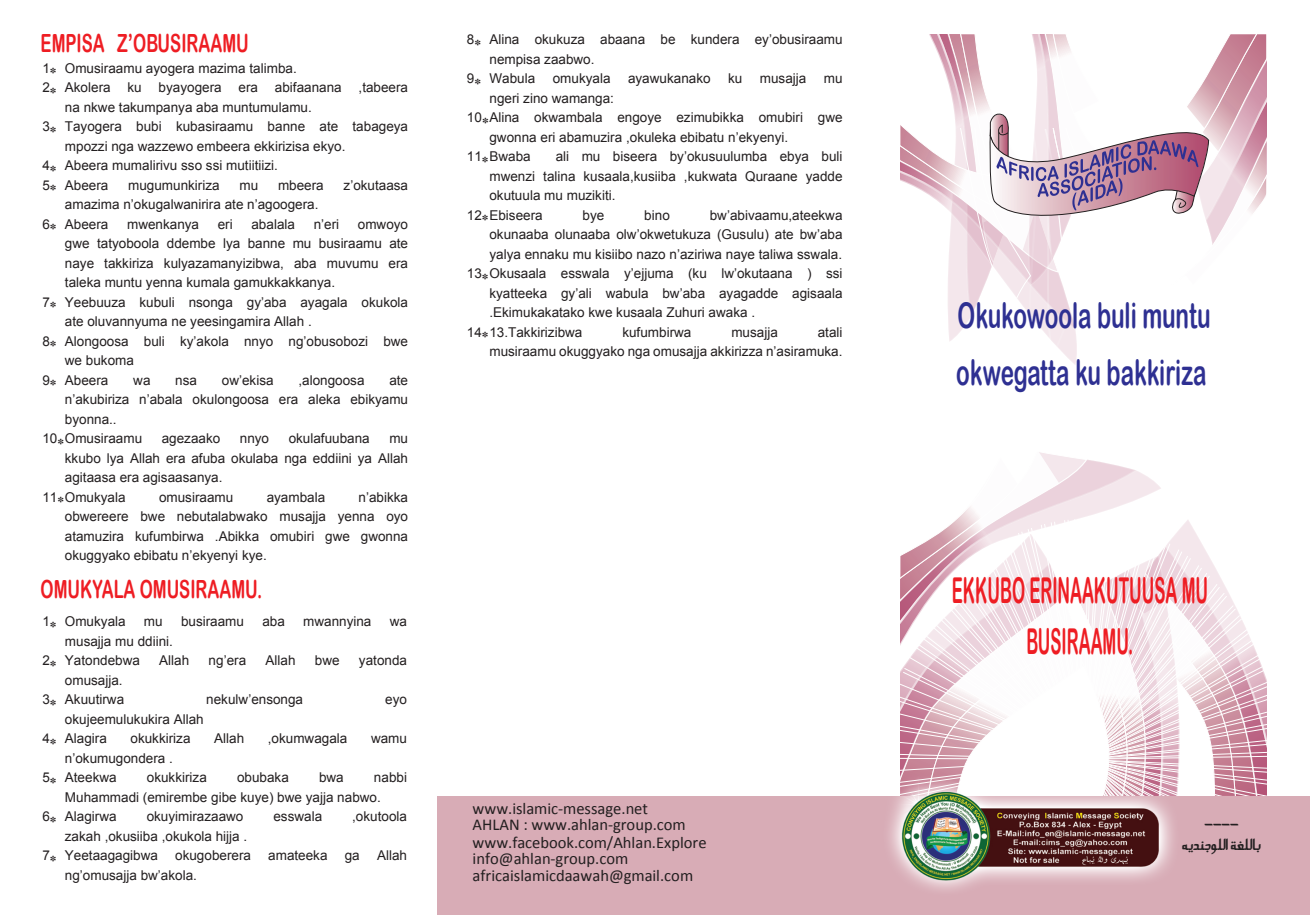
<style>
.page{position:relative;width:1310px;height:915px;background:#fff}
.page>*{position:absolute;margin:0;border:0;box-sizing:border-box;transform-origin:0 0}
.t1{font:35.55px/51.2px "Arial Rounded MT Bold";color:#ee1d23;text-align:center;scale:.47 1}
.t2{font:35.4px/56.6px "Arial Rounded MT Bold";color:#2e3092;scale:.64 1}
.t3{font:25.05px "Arial Rounded MT Bold";color:#ee1d23;scale:.66 1}
.t4{font:16.5px/16.5px "Calibri";color:#231f20}
.t5{font:15px "FP Arsoo";color:#231f20;scale:.91 1}
.t6{font:13.5px/19.5px "Arial";color:#231f20}
.s1{font-family:"Benguiat IT Cby BT";font-weight:700}
</style>
<div class="page">
<svg style="left:900px;top:452px;width:366px;height:343px"></svg>
<div style="left:437px;top:795px;width:873px;height:119px;background:#d8acb6"></div>
<img style="left:877px;top:756px;width:308px;height:134px">
<svg style="left:900px;top:34px;width:366px;height:331px"></svg>
<h3 class="t3" style="left:41px;top:28px;width:317px">EMPISA Z’OBUSIRAAMU</h3>
<p class="t6" style="left:42px;top:58px;width:256px">1<span class="s1">*</span> Omusiraamu ayogera mazima talimba.</p>
<p class="t6" style="left:42px;top:78px;width:367px">2<span class="s1">*</span> Akolera ku byayogera era abifaanana ,tabeera</p>
<p class="t6" style="left:65px;top:97px;width:248px">na nkwe takumpanya aba muntumulamu.</p>
<p class="t6" style="left:42px;top:117px;width:367px">3<span class="s1">*</span> Tayogera bubi kubasiraamu banne ate tabageya</p>
<p class="t6" style="left:65px;top:136px;width:282px">mpozzi nga wazzewo embeera ekkirizisa ekyo.</p>
<p class="t6" style="left:42px;top:156px;width:237px">4<span class="s1">*</span> Abeera mumalirivu sso ssi mutiitiizi.</p>
<p class="t6" style="left:42px;top:175px;width:68px">5<span class="s1">*</span> Abeera</p>
<p class="t6" style="left:128px;top:175px;width:93px">mugumunkiriza</p>
<p class="t6" style="left:239px;top:175px;width:20px">mu</p>
<p class="t6" style="left:278px;top:175px;width:47px">mbeera</p>
<p class="t6" style="left:343px;top:175px;width:66px">z’okutaasa</p>
<p class="t6" style="left:42px;top:195px;width:278px;text-indent:23px">amazima n’okugalwanirira ate n’agoogera.<br>6<span class="s1">*</span> Abeera</p>
<p class="t6" style="left:127px;top:214px;width:74px">mwenkanya</p>
<p class="t6" style="left:218px;top:214px;width:16px">eri</p>
<p class="t6" style="left:251px;top:214px;width:45px">abalala</p>
<p class="t6" style="left:314px;top:214px;width:27px">n’eri</p>
<p class="t6" style="left:358px;top:214px;width:52px">omwoyo</p>
<p class="t6" style="left:65px;top:234px;width:345px">gwe tatyoboola ddembe lya banne mu busiraamu ate</p>
<p class="t6" style="left:65px;top:253px;width:345px">naye takkiriza kulyazamanyizibwa, aba muvumu era</p>
<p class="t6" style="left:65px;top:273px;width:272px">taleka muntu yenna kumala gamukkakkanya.</p>
<p class="t6" style="left:42px;top:292px;width:367px">7<span class="s1">*</span> Yeebuuza kubuli nsonga gy’aba ayagala okukola</p>
<p class="t6" style="left:65px;top:312px;width:248px">ate oluvannyuma ne yeesingamira Allah .</p>
<p class="t6" style="left:42px;top:331px;width:367px">8<span class="s1">*</span> Alongoosa buli ky’akola nnyo ng’obusobozi bwe</p>
<p class="t6" style="left:65px;top:351px;width:71px">we bukoma</p>
<p class="t6" style="left:42px;top:370px;width:68px">9<span class="s1">*</span> Abeera</p>
<p class="t6" style="left:133px;top:370px;width:19px">wa</p>
<p class="t6" style="left:175px;top:370px;width:23px">nsa</p>
<p class="t6" style="left:222px;top:370px;width:53px">ow’ekisa</p>
<p class="t6" style="left:298px;top:370px;width:68px">,alongoosa</p>
<p class="t6" style="left:389px;top:370px;width:20px">ate</p>
<p class="t6" style="left:65px;top:390px;width:345px">n’akubiriza n’abala okulongoosa era aleka ebikyamu</p>
<p class="t6" style="left:65px;top:409px;width:53px">byonna..</p>
<p class="t6" style="left:42px;top:428px;width:101px">10<span class="s1">*</span> Omusiraamu</p>
<p class="t6" style="left:162px;top:428px;width:60px">agezaako</p>
<p class="t6" style="left:240px;top:428px;width:31px">nnyo</p>
<p class="t6" style="left:289px;top:428px;width:83px">okulafuubana</p>
<p class="t6" style="left:389px;top:428px;width:20px">mu</p>
<p class="t6" style="left:65px;top:448px;width:345px">kkubo lya Allah era afuba okulaba nga eddiini ya Allah</p>
<p class="t6" style="left:65px;top:467px;width:159px">agitaasa era agisaasanya.</p>
<p class="t6" style="left:42px;top:487px;width:85px">11<span class="s1">*</span> Omukyala</p>
<p class="t6" style="left:159px;top:487px;width:76px">omusiraamu</p>
<p class="t6" style="left:267px;top:487px;width:60px">ayambala</p>
<p class="t6" style="left:65px;top:487px;width:345px;text-align:justify;text-indent:294px">n’abikka obwereere bwe nebutalabwako musajja yenna oyo atamuzira kufumbirwa .Abikka omubiri gwe gwonna okuggyako ebibatu n’ekyenyi kye.</p>
<h3 class="t3" style="left:41px;top:574px;width:337px">OMUKYALA OMUSIRAAMU.</h3>
<p class="t6" style="left:42px;top:611px;width:85px">1<span class="s1">*</span> Omukyala</p>
<p class="t6" style="left:144px;top:611px;width:20px">mu</p>
<p class="t6" style="left:181px;top:611px;width:65px">busiraamu</p>
<p class="t6" style="left:262px;top:611px;width:24px">aba</p>
<p class="t6" style="left:303px;top:611px;width:70px">mwannyina</p>
<p class="t6" style="left:390px;top:611px;width:19px">wa</p>
<p class="t6" style="left:42px;top:631px;width:132px;text-indent:23px">musajja mu ddiini.<br>2<span class="s1">*</span> Yatondebwa</p>
<p class="t6" style="left:159px;top:650px;width:32px">Allah</p>
<p class="t6" style="left:209px;top:650px;width:39px">ng’era</p>
<p class="t6" style="left:265px;top:650px;width:32px">Allah</p>
<p class="t6" style="left:315px;top:650px;width:26px">bwe</p>
<p class="t6" style="left:359px;top:650px;width:50px">yatonda</p>
<p class="t6" style="left:42px;top:670px;width:83px;text-align:right">omusajja.<br>3<span class="s1">*</span> Akuutirwa</p>
<p class="t6" style="left:206px;top:689px;width:98px">nekulw’ensonga</p>
<p class="t6" style="left:385px;top:689px;width:23px">eyo</p>
<p class="t6" style="left:42px;top:709px;width:163px;text-indent:23px">okujeemulukukira Allah<br>4<span class="s1">*</span> Alagira</p>
<p class="t6" style="left:131px;top:728px;width:62px">okukkiriza</p>
<p class="t6" style="left:214px;top:728px;width:32px">Allah</p>
<p class="t6" style="left:268px;top:728px;width:81px">,okumwagala</p>
<p class="t6" style="left:371px;top:728px;width:38px">wamu</p>
<p class="t6" style="left:42px;top:748px;width:132px;text-indent:23px">n’okumugondera .<br>5<span class="s1">*</span> Ateekwa</p>
<p class="t6" style="left:147px;top:767px;width:62px">okukkiriza</p>
<p class="t6" style="left:237px;top:767px;width:53px">obubaka</p>
<p class="t6" style="left:319px;top:767px;width:26px">bwa</p>
<p class="t6" style="left:374px;top:767px;width:35px">nabbi</p>
<p class="t6" style="left:65px;top:787px;width:317px">Muhammadi (emirembe gibe kuye) bwe yajja nabwo.</p>
<p class="t6" style="left:42px;top:806px;width:76px">6<span class="s1">*</span> Alagirwa</p>
<p class="t6" style="left:147px;top:806px;width:98px">okuyimirazaawo</p>
<p class="t6" style="left:273px;top:806px;width:50px">esswala</p>
<p class="t6" style="left:352px;top:806px;width:56px">,okutoola</p>
<p class="t6" style="left:42px;top:826px;width:206px;text-indent:23px">zakah ,okusiiba ,okukola hijja .<br>7<span class="s1">*</span> Yeetaagagibwa</p>
<p class="t6" style="left:175px;top:845px;width:77px">okugoberera</p>
<p class="t6" style="left:268px;top:845px;width:61px">amateeka</p>
<p class="t6" style="left:345px;top:845px;width:17px">ga</p>
<p class="t6" style="left:377px;top:845px;width:32px">Allah</p>
<p class="t6" style="left:65px;top:865px;width:134px">ng’omusajja bw’akola.</p>
<p class="t6" style="left:467px;top:30px;width:377px">8<span class="s1">*</span> Alina okukuza abaana be kundera ey’obusiraamu</p>
<p class="t6" style="left:489px;top:49px;width:107px">nempisa zaabwo.</p>
<p class="t6" style="left:467px;top:69px;width:70px">9<span class="s1">*</span> Wabula</p>
<p class="t6" style="left:553px;top:69px;width:59px">omukyala</p>
<p class="t6" style="left:628px;top:69px;width:84px">ayawukanako</p>
<p class="t6" style="left:728px;top:69px;width:16px">ku</p>
<p class="t6" style="left:760px;top:69px;width:48px">musajja</p>
<p class="t6" style="left:824px;top:69px;width:20px">mu</p>
<p class="t6" style="left:489px;top:88px;width:126px">ngeri zino wamanga:</p>
<p class="t6" style="left:467px;top:108px;width:377px">10<span class="s1">*</span> Alina okwambala engoye ezimubikka omubiri gwe</p>
<p class="t6" style="left:489px;top:127px;width:300px">gwonna eri abamuzira ,okuleka ebibatu n’ekyenyi.</p>
<p class="t6" style="left:467px;top:147px;width:65px">11<span class="s1">*</span> Bwaba</p>
<p class="t6" style="left:556px;top:147px;width:288px">ali mu biseera by’okusuulumba ebya buli</p>
<p class="t6" style="left:489px;top:166px;width:355px">mwenzi talina kusaala,kusiiba ,kukwata Quraane yadde</p>
<p class="t6" style="left:489px;top:186px;width:128px">okutuula mu muzikiti.</p>
<p class="t6" style="left:467px;top:205px;width:77px">12<span class="s1">*</span> Ebiseera</p>
<p class="t6" style="left:582px;top:205px;width:23px">bye</p>
<p class="t6" style="left:644px;top:205px;width:27px">bino</p>
<p class="t6" style="left:710px;top:205px;width:134px">bw’abivaamu,ateekwa</p>
<p class="t6" style="left:489px;top:225px;width:355px">okunaaba olunaaba olw’okwetukuza (Gusulu) ate bw’aba</p>
<p class="t6" style="left:489px;top:244px;width:354px">yalya ennaku mu kisiibo nazo n’aziriwa naye taliwa sswala.</p>
<p class="t6" style="left:467px;top:264px;width:377px">13<span class="s1">*</span> Okusaala esswala y’ejjuma (ku lw’okutaana ) ssi</p>
<p class="t6" style="left:489px;top:283px;width:355px">kyatteeka gy’ali wabula bw’aba ayagadde agisaala</p>
<p class="t6" style="left:489px;top:303px;width:267px">.Ekimukakatako kwe kusaala Zuhuri awaka .</p>
<p class="t6" style="left:467px;top:322px;width:117px">14<span class="s1">*</span> 13.Takkirizibwa</p>
<p class="t6" style="left:622px;top:322px;width:71px">kufumbirwa</p>
<p class="t6" style="left:731px;top:322px;width:48px">musajja</p>
<p class="t6" style="left:489px;top:322px;width:355px;text-align:right">atali<br>musiraamu okuggyako nga omusajja akkirizza n’asiramuka.</p>
<p class="t4" style="left:472px;top:799px;width:215px;line-height:16px">www.islamic-message.net<br>AHLAN : www.ahlan-group.com</p>
<p class="t4" style="left:472px;top:834px;width:235px">www.facebook.com/Ahlan.Explore info@ahlan-group.com africaislamicdaawah@gmail.com</p>
<h2 class="t2" style="left:956px;top:287px;width:399px">Okukowoola buli muntu okwegatta ku bakkiriza</h2>
<h1 class="t1" style="left:952px;top:564px;width:547px">EKKUBO ERINAAKUTUUSA MU<br>BUSIRAAMU.</h1>
<p class="t5" style="left:1204px;top:814px;width:39px">----</p>
<p class="t5" style="left:1182px;top:835px;width:88px">ب ا ل لغةا ل لوجنديه</p>
</div>
